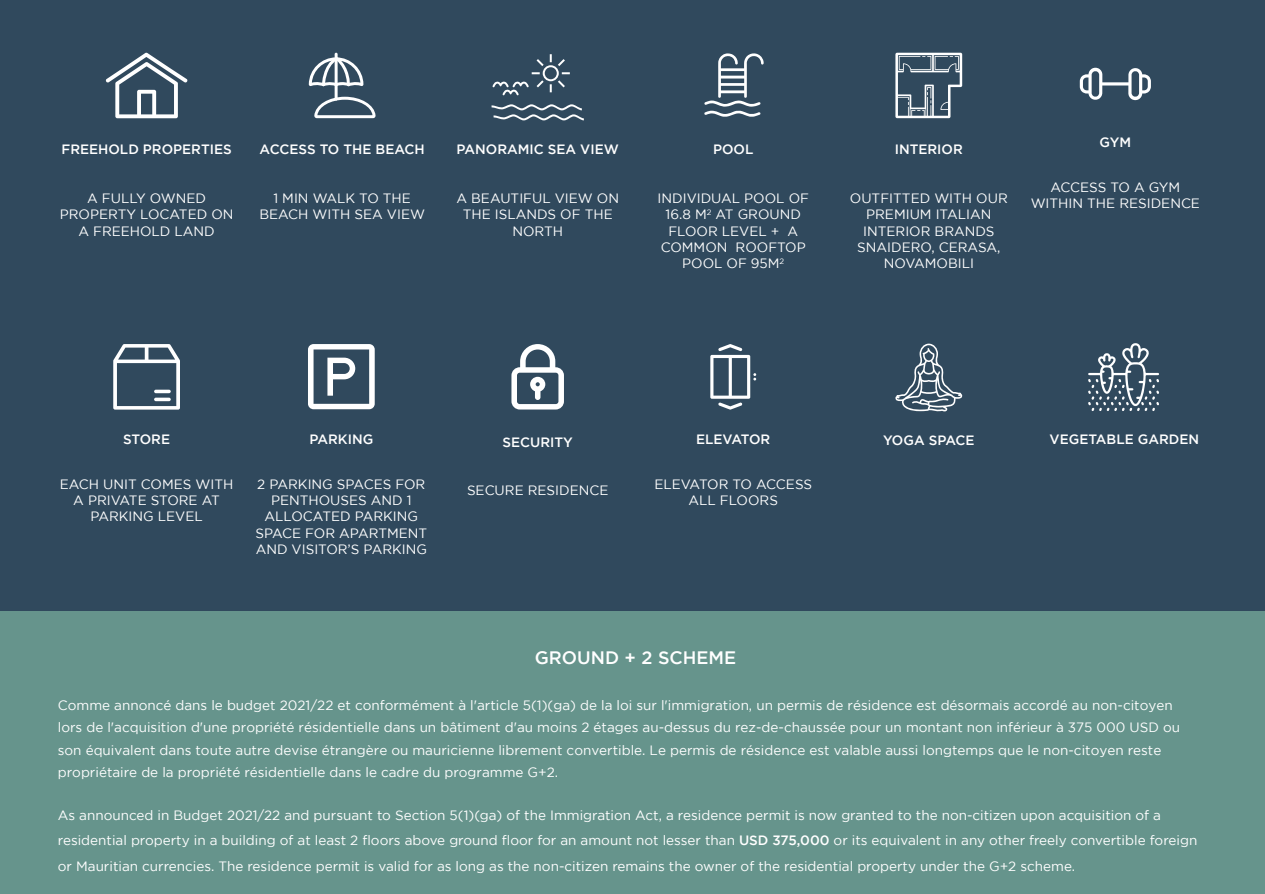
<style>
.page{position:relative;width:1265px;height:894px;background:#fff}
.page>*{position:absolute;margin:0;border:0;box-sizing:border-box;transform-origin:0 0}
.t1{font:500 18px "Gotham";color:#fff}
.t2{font:13.5px/16.2px "Gotham";color:#fff;text-align:center}
.t3{font:500 13.5px "Gotham";color:#fff}
.s1{font-weight:500}
</style>
<div class="page">
<div style="left:0;top:0;width:1264px;height:894px;background:#30495d"></div>
<div style="left:0;top:611px;width:1264px;height:283px;background:#66948c"></div>
<hr style="left:335px;top:53px;width:2px;height:33px;background:#fff">
<svg style="left:309px;top:57px;width:66px;height:61px"></svg>
<svg style="left:113px;top:344px;width:67px;height:66px"></svg>
<svg style="left:710px;top:344px;width:46px;height:66px"></svg>
<svg style="left:1079px;top:67px;width:71px;height:34px"></svg>
<svg style="left:511px;top:344px;width:53px;height:66px"></svg>
<svg style="left:308px;top:344px;width:67px;height:65px"></svg>
<svg style="left:895px;top:53px;width:67px;height:65px"></svg>
<svg style="left:105px;top:53px;width:83px;height:65px"></svg>
<svg style="left:491px;top:54px;width:93px;height:66px"></svg>
<svg style="left:895px;top:344px;width:67px;height:68px"></svg>
<svg style="left:704px;top:53px;width:59px;height:64px"></svg>
<svg style="left:1088px;top:343px;width:71px;height:68px"></svg>
<p class="t3" style="left:61px;top:142px;width:172px">FREEHOLD PROPERTIES</p>
<p class="t2" style="left:60px;top:190px;width:175px">A FULLY OWNED<br>PROPERTY LOCATED ON<br>A FREEHOLD LAND</p>
<p class="t3" style="left:260px;top:142px;width:166px">ACCESS TO THE BEACH</p>
<p class="t3" style="left:456px;top:142px;width:164px">PANORAMIC SEA VIEW</p>
<p class="t3" style="left:713px;top:142px;width:42px">POOL</p>
<p class="t3" style="left:894px;top:142px;width:70px">INTERIOR</p>
<p class="t2" style="left:259px;top:190px;width:167px">1 MIN WALK TO THE<br>BEACH WITH SEA VIEW</p>
<p class="t2" style="left:850px;top:190px;width:159px">OUTFITTED WITH OUR<br>PREMIUM ITALIAN<br>INTERIOR BRANDS<br>SNAIDERO, CERASA,<br>NOVAMOBILI</p>
<p class="t2" style="left:456px;top:190px;width:164px">A BEAUTIFUL VIEW ON<br>THE ISLANDS OF THE<br>NORTH</p>
<p class="t2" style="left:657px;top:190px;width:153px">INDIVIDUAL POOL OF<br>16.8 M<sup>2</sup> AT GROUND<br>FLOOR LEVEL + A<br>COMMON ROOFTOP<br>POOL OF 95M<sup>2</sup></p>
<p class="t3" style="left:1099px;top:135px;width:33px">GYM</p>
<p class="t2" style="left:1030px;top:179px;width:171px">ACCESS TO A GYM<br>WITHIN THE RESIDENCE</p>
<p class="t3" style="left:123px;top:432px;width:48px">STORE</p>
<p class="t3" style="left:502px;top:434px;width:72px">SECURITY</p>
<p class="t3" style="left:696px;top:432px;width:76px">ELEVATOR</p>
<p class="t3" style="left:1049px;top:432px;width:151px">VEGETABLE GARDEN</p>
<p class="t3" style="left:309px;top:432px;width:65px">PARKING</p>
<p class="t3" style="left:883px;top:433px;width:93px">YOGA SPACE</p>
<p class="t2" style="left:60px;top:476px;width:175px">EACH UNIT COMES WITH<br>A PRIVATE STORE AT<br>PARKING LEVEL</p>
<p class="t2" style="left:654px;top:476px;width:159px">ELEVATOR TO ACCESS<br>ALL FLOORS</p>
<p class="t2" style="left:255px;top:476px;width:173px">2 PARKING SPACES FOR<br>PENTHOUSES AND 1<br>ALLOCATED PARKING<br>SPACE FOR APARTMENT<br>AND VISITOR’S PARKING</p>
<p class="t2" style="left:467px;top:483px;width:143px">SECURE RESIDENCE</p>
<h1 class="t1" style="left:535px;top:647px;width:203px">GROUND + 2 SCHEME</h1>
<p class="t2" style="left:58px;top:694px;width:1123px;line-height:22.5px;text-align:left">Comme annoncé dans le budget 2021/22 et conformément à l'article 5(1)(ga) de la loi sur l'immigration, un permis de résidence est désormais accordé au non-citoyen lors de l'acquisition d'une propriété résidentielle dans un bâtiment d'au moins 2 étages au-dessus du rez-de-chaussée pour un montant non inférieur à 375 000 USD ou son équivalent dans toute autre devise étrangère ou mauricienne librement convertible. Le permis de résidence est valable aussi longtemps que le non-citoyen reste propriétaire de la propriété résidentielle dans le cadre du programme G+2.</p>
<p class="t2" style="left:58px;top:802px;width:1141px;line-height:25.5px;text-align:left">As announced in Budget 2021/22 and pursuant to Section 5(1)(ga) of the Immigration Act, a residence permit is now granted to the non-citizen upon acquisition of a residential property in a building of at least 2 floors above ground floor for an amount not lesser than <span class="s1">USD 375,000</span> or its equivalent in any other freely convertible foreign or Mauritian currencies. The residence permit is valid for as long as the non-citizen remains the owner of the residential property under the G+2 scheme.</p>
</div>
